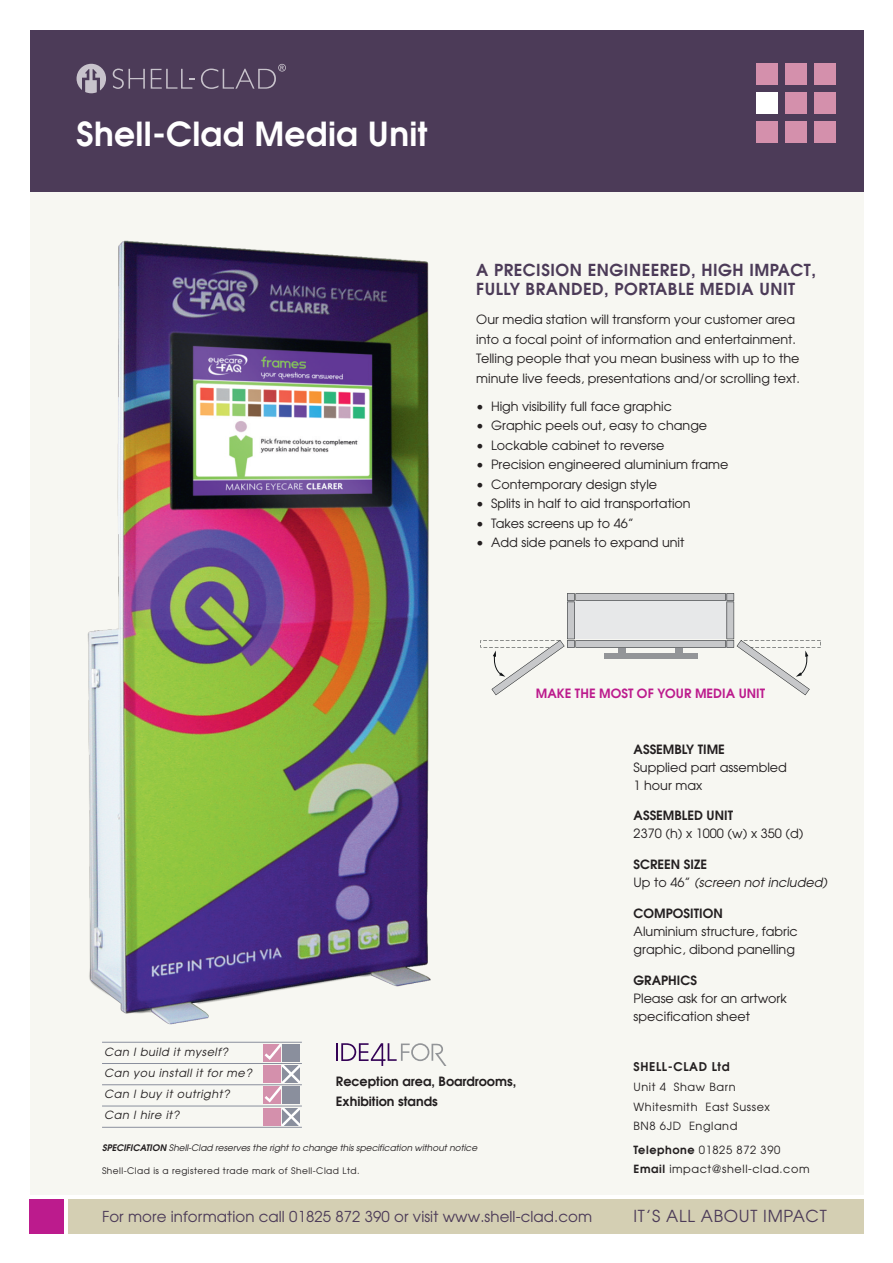
<style>
.page{position:relative;width:893px;height:1263px;background:#fff}
.page>*{position:absolute;margin:0;border:0;box-sizing:border-box;transform-origin:0 0}
.t1{font:600 33px "Avant Garde";letter-spacing:.01em;color:#fff}
.t2{font:600 16.5px/19.5px "Avant Garde";letter-spacing:.03em;color:#4c3b58}
.t3{font:16.5px "Avant Garde";letter-spacing:.04em;color:#4c3b58}
.t4{font:15px "Avant Garde";letter-spacing:.005em;color:#4c3b58}
.t5{font:12.75px/19.5px "Avant Garde";color:#231f20}
.t6{font:600 12.75px/19.5px "Avant Garde";color:#231f20}
.t7{font:italic 12.75px/18px "Avant Garde";color:#231f20}
.t8{font:600 12.75px "Avant Garde";color:#bc1b8d}
.t9{font:600 12px "Avant Garde";letter-spacing:.05em;color:#231f20}
.t10{font:11.25px/19.5px "Avant Garde";letter-spacing:.05em;color:#231f20}
.t11{font:italic 11.25px/21px "Avant Garde";letter-spacing:.05em;color:#231f20}
.t12{font:italic 9px "Avant Garde";color:#231f20}
.t13{font:9px "Avant Garde";letter-spacing:.05em;color:#231f20}
.s1{font-weight:600;font-style:normal}
.s2{font-style:normal}
.s3{font-weight:600}
</style>
<div class="page">
<div style="left:30px;top:191px;width:833px;height:1004px;background:#f7f7f2"></div>
<div style="left:30px;top:30px;width:833px;height:161px;background:#4c3b58"></div>
<div style="left:757px;top:121px;width:21px;height:21px;background:#d490ac"></div>
<div style="left:757px;top:93px;width:21px;height:21px;background:#fff"></div>
<div style="left:757px;top:64px;width:21px;height:21px;background:#d490ac"></div>
<div style="left:786px;top:121px;width:21px;height:21px;background:#d490ac"></div>
<div style="left:786px;top:93px;width:21px;height:21px;background:#d490ac"></div>
<div style="left:786px;top:64px;width:21px;height:21px;background:#d490ac"></div>
<div style="left:814px;top:121px;width:22px;height:21px;background:#d490ac"></div>
<div style="left:814px;top:93px;width:22px;height:21px;background:#d490ac"></div>
<div style="left:814px;top:64px;width:22px;height:21px;background:#d490ac"></div>
<div style="left:68px;top:1199px;width:795px;height:34px;background:#d4cfb3"></div>
<div style="left:30px;top:1199px;width:34px;height:34px;background:#bc1b8d"></div>
<svg style="left:113px;top:69px;width:32px;height:20px"></svg>
<svg style="left:77px;top:64px;width:29px;height:29px"></svg>
<svg style="left:151px;top:69px;width:44px;height:20px"></svg>
<svg style="left:201px;top:64px;width:85px;height:25px"></svg>
<svg style="left:336px;top:1043px;width:110px;height:23px"></svg>
<hr style="left:102px;top:1042px;width:200px;height:1px;background:#8a8f9d">
<hr style="left:102px;top:1063px;width:200px;height:1px;background:#8a8f9d">
<hr style="left:102px;top:1084px;width:200px;height:1px;background:#8a8f9d">
<hr style="left:102px;top:1106px;width:200px;height:1px;background:#8a8f9d">
<hr style="left:102px;top:1127px;width:200px;height:1px;background:#8a8f9d">
<svg style="left:264px;top:1044px;width:36px;height:81px"></svg>
<img style="left:87px;top:240px;width:344px;height:785px">
<svg style="left:480px;top:593px;width:341px;height:102px"></svg>
<h1 class="t1" style="left:77px;top:115px;width:353px">Shell-Clad Media Unit</h1>
<p class="t2" style="left:476px;top:260px;width:341px">A PRECISION ENGINEERED, HIGH IMPACT,<br>FULLY BRANDED, PORTABLE MEDIA UNIT</p>
<p class="t5" style="left:476px;top:310px;width:325px">Our media station will transform your customer area into a focal point of information and entertainment.<br>Telling people that you mean business with up to the minute live feeds, presentations and/or scrolling text.</p>
<p class="t5" style="left:476px;top:396px;width:197px">• High visibility full face graphic</p>
<p class="t5" style="left:476px;top:416px;width:232px">• Graphic peels out, easy to change</p>
<p class="t5" style="left:476px;top:435px;width:190px">• Lockable cabinet to reverse</p>
<p class="t5" style="left:476px;top:455px;width:254px">• Precision engineered aluminium frame</p>
<p class="t5" style="left:476px;top:474px;width:182px">• Contemporary design style</p>
<p class="t5" style="left:476px;top:494px;width:216px">• Splits in half to aid transportation</p>
<p class="t5" style="left:476px;top:513px;width:159px">• Takes screens up to 46”</p>
<p class="t5" style="left:476px;top:533px;width:210px">• Add side panels to expand unit</p>
<p class="t8" style="left:536px;top:686px;width:231px">MAKE THE MOST OF YOUR MEDIA UNIT</p>
<p class="t6" style="left:634px;top:739px;width:93px">ASSEMBLY TIME</p>
<p class="t5" style="left:634px;top:758px;width:155px;line-height:18px">Supplied part assembled<br>1 hour max</p>
<p class="t6" style="left:634px;top:806px;width:101px">ASSEMBLED UNIT</p>
<p class="t5" style="left:634px;top:824px;width:171px">2370 (h) x 1000 (w) x 350 (d)</p>
<p class="t7" style="left:634px;top:856px;width:195px"><span class="s1">SCREEN SIZE<br></span><span class="s2">Up to 46”</span> (screen not included)</p>
<p class="t6" style="left:634px;top:904px;width:91px">COMPOSITION</p>
<p class="t5" style="left:634px;top:922px;width:166px;line-height:18px">Aluminium structure, fabric graphic, dibond panelling</p>
<p class="t6" style="left:634px;top:970px;width:65px">GRAPHICS</p>
<p class="t5" style="left:634px;top:989px;width:155px;line-height:18px">Please ask for an artwork specification sheet</p>
<p class="t11" style="left:104px;top:1042px;width:149px">Can I build it myself?<br>Can you install it for me?<br>Can I buy it outright?<br>Can I hire it?</p>
<p class="t6" style="left:336px;top:1072px;width:182px">Reception area, Boardrooms,<br>Exhibition stands</p>
<p class="t12" style="left:102px;top:1142px;width:377px"><span class="s3">SPECIFICATION</span> Shell-Clad reserves the right to change this specification without notice</p>
<p class="t13" style="left:102px;top:1165px;width:259px">Shell-Clad is a registered trade mark of Shell-Clad Ltd.</p>
<p class="t9" style="left:634px;top:1060px;width:98px">SHELL-CLAD Ltd</p>
<p class="t10" style="left:634px;top:1078px;width:138px">Unit 4 Shaw Barn<br>Whitesmith East Sussex<br>BN8 6JD England</p>
<p class="t10" style="left:634px;top:1140px;width:178px"><span class="s3">Telephone</span> 01825 872 390<br><span class="s3">Email</span> impact@shell-clad.com</p>
<p class="t4" style="left:102px;top:1207px;width:492px">For more information call 01825 872 390 or visit www.shell-clad.com</p>
<p class="t3" style="left:634px;top:1207px;width:195px">IT’S ALL ABOUT IMPACT</p>
</div>
